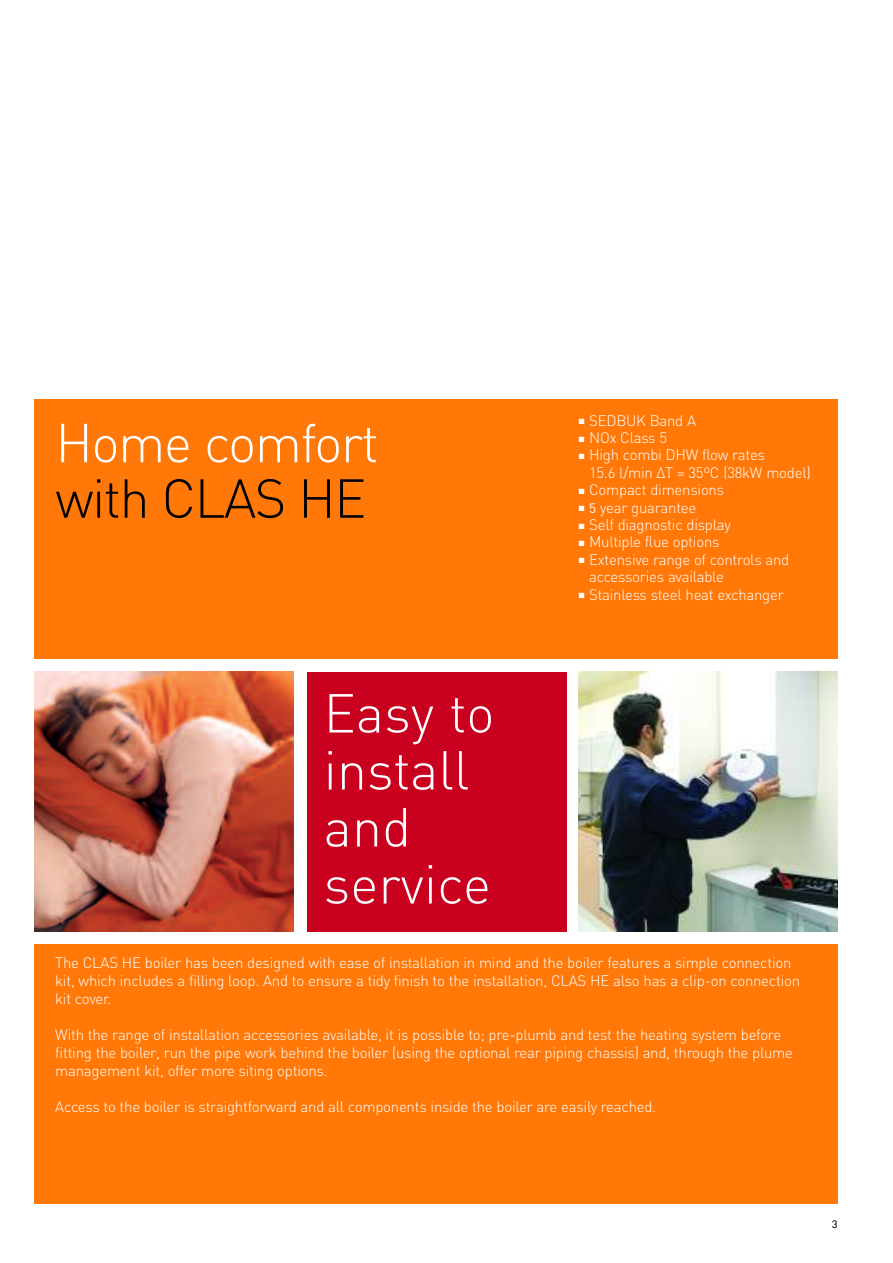
<style>
.page{position:relative;width:893px;height:1263px;background:#fff}
.page>*{position:absolute;margin:0;border:0;box-sizing:border-box;transform-origin:0 0}
.t1{font:300 54px/57px "DIN";color:#fff}
.t2{font:300 54px "DIN";letter-spacing:-.03em;color:#fff}
.t3{font:300 54px "DIN";letter-spacing:-.03em;color:#000}
.t4{font:300 15px/18px "DIN";letter-spacing:-.015em;color:#fff}
.t5{font:300 10.5px "DIN";color:#000}
.s1{font-weight:400;font-size:13.5px}
</style>
<div class="page">
<img style="left:34px;top:672px;width:259px;height:259px">
<img style="left:578px;top:672px;width:260px;height:259px">
<div style="left:34px;top:400px;width:804px;height:259px;background:#ff7808"></div>
<div style="left:307px;top:672px;width:259px;height:259px;background:#c9011f"></div>
<div style="left:34px;top:944px;width:804px;height:259px;background:#ff7808"></div>
<h1 class="t2" style="left:55px;top:412px;width:325px">Home comfort</h1>
<h1 class="t3" style="left:55px;top:467px;width:313px">with CLAS HE</h1>
<h1 class="t1" style="left:324px;top:685px;width:173px">Easy to install and service</h1>
<p class="t4" style="left:579px;top:411px;width:119px">■ SEDBUK Band A</p>
<p class="t4" style="left:579px;top:429px;width:90px">■ NOx Class 5</p>
<p class="t4" style="left:589px;top:447px;width:223px;line-height:17.4px;text-indent:-10px">■ High combi DHW flow rates<br>15.6 l/min ∆T = 35ºC (38kW model)</p>
<p class="t4" style="left:579px;top:481px;width:147px">■ Compact dimensions</p>
<p class="t4" style="left:579px;top:498px;width:119px">■ <span class="s1">5</span> year guarantee</p>
<p class="t4" style="left:579px;top:516px;width:154px">■ Self diagnostic display</p>
<p class="t4" style="left:579px;top:533px;width:142px">■ Multiple flue options</p>
<p class="t4" style="left:589px;top:551px;width:202px;line-height:17.4px;text-indent:-10px">■ Extensive range of controls and accessories available</p>
<p class="t4" style="left:579px;top:585px;width:207px">■ Stainless steel heat exchanger</p>
<p class="t4" style="left:55px;top:954px;width:746px">The CLAS HE boiler has been designed with ease of installation in mind and the boiler features a simple connection kit, which includes a filling loop. And to ensure a tidy finish to the installation, CLAS HE also has a clip-on connection kit cover.</p>
<p class="t4" style="left:55px;top:1026px;width:739px">With the range of installation accessories available, it is possible to; pre-plumb and test the heating system before fitting the boiler, run the pipe work behind the boiler (using the optional rear piping chassis) and, through the plume management kit, offer more siting options.</p>
<p class="t4" style="left:55px;top:1098px;width:602px">Access to the boiler is straightforward and all components inside the boiler are easily reached.</p>
<p class="t5" style="left:832px;top:1219px;width:7px">3</p>
</div>
